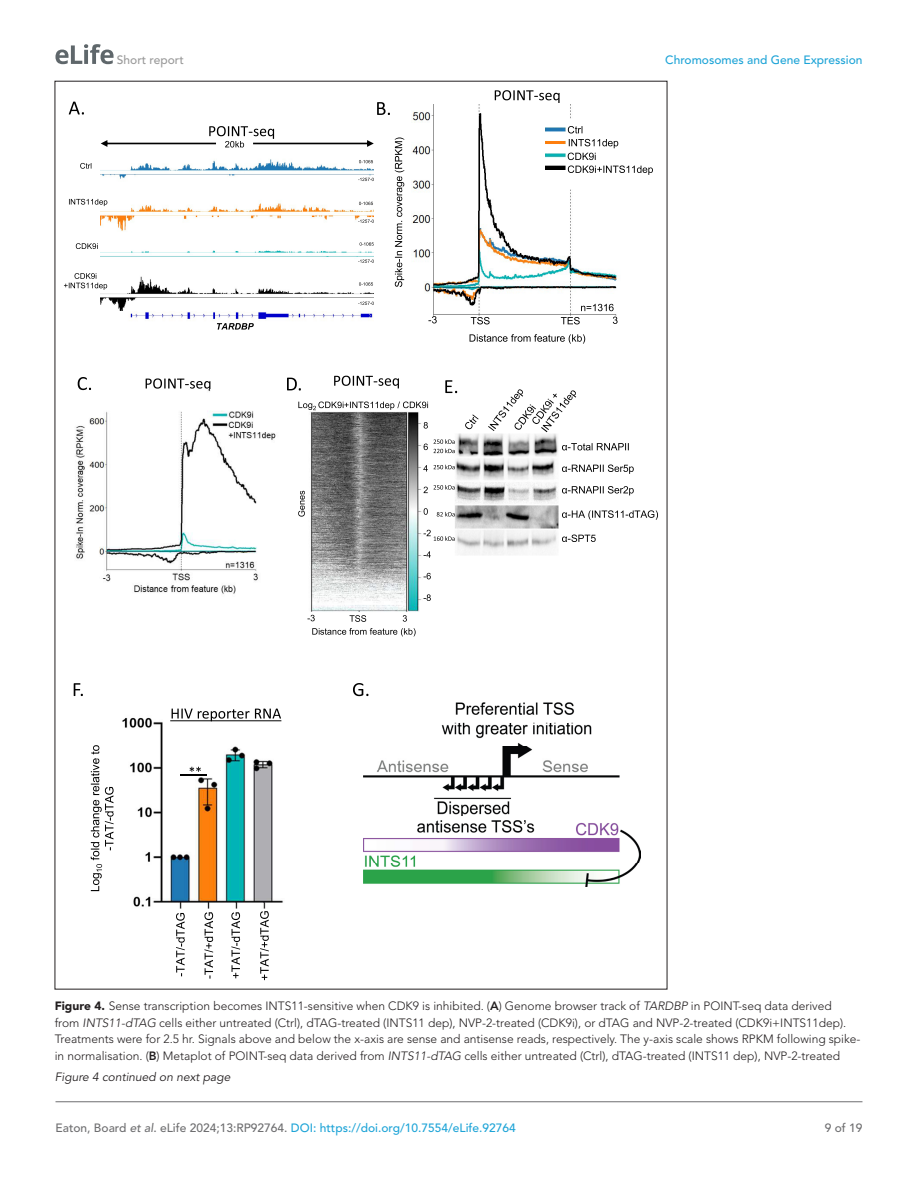
<style>
.page{position:relative;width:918px;height:1188px;background:#fff}
.page>*{position:absolute;margin:0;border:0;box-sizing:border-box;transform-origin:0 0}
.t1{font:300 12px/16.5px "Avenir LT Std";color:#231f20}
.t2{font:500 12px "Avenir LT Std";color:#1ea4d7}
.t3{font:italic 12px "Avenir LT Std";color:#231f20}
.t4{font:500 12px "Avenir LT Std";color:#9a9a9a}
.t5{font:500 12px "Avenir LT Std";color:#6e6e70}
.s1{font-weight:900}
.s2{font-weight:800}
.s3{font-style:italic}
.s4{color:#6e6e70}
.s5{font-style:italic;color:#6e6e70}
</style>
<div class="page">
<svg style="left:55px;top:44px;width:59px;height:20px"></svg>
<hr style="left:56px;top:1101px;width:806px;height:1px;background:#6e6e70">
<svg style="left:69px;top:102px;width:15px;height:13px"></svg>
<svg style="left:74px;top:683px;width:9px;height:13px"></svg>
<img style="left:122px;top:717px;width:30px;height:190px">
<img style="left:179px;top:903px;width:87px;height:6px">
<svg style="left:176px;top:913px;width:9px;height:63px"></svg>
<svg style="left:231px;top:912px;width:9px;height:66px"></svg>
<svg style="left:260px;top:911px;width:9px;height:69px"></svg>
<svg style="left:204px;top:912px;width:9px;height:67px"></svg>
<svg style="left:91px;top:745px;width:23px;height:146px"></svg>
<img style="left:153px;top:708px;width:130px;height:195px">
<svg style="left:170px;top:709px;width:111px;height:12px"></svg>
<img style="left:364px;top:702px;width:276px;height:184px">
<svg style="left:181px;top:767px;width:26px;height:9px"></svg>
<svg style="left:495px;top:90px;width:65px;height:13px"></svg>
<svg style="left:146px;top:378px;width:64px;height:11px"></svg>
<svg style="left:334px;top:376px;width:65px;height:12px"></svg>
<img style="left:412px;top:104px;width:207px;height:212px">
<svg style="left:470px;top:334px;width:115px;height:10px"></svg>
<svg style="left:395px;top:138px;width:9px;height:149px"></svg>
<svg style="left:581px;top:304px;width:33px;height:7px"></svg>
<svg style="left:541px;top:119px;width:112px;height:70px"></svg>
<svg style="left:428px;top:316px;width:9px;height:7px"></svg>
<svg style="left:471px;top:317px;width:19px;height:7px"></svg>
<svg style="left:613px;top:317px;width:5px;height:7px"></svg>
<svg style="left:561px;top:317px;width:19px;height:7px"></svg>
<img style="left:310px;top:412px;width:112px;height:208px">
<svg style="left:350px;top:615px;width:16px;height:7px"></svg>
<svg style="left:403px;top:615px;width:4px;height:7px"></svg>
<svg style="left:307px;top:615px;width:8px;height:6px"></svg>
<svg style="left:312px;top:628px;width:104px;height:9px"></svg>
<svg style="left:298px;top:402px;width:130px;height:8px"></svg>
<svg style="left:298px;top:491px;width:7px;height:26px"></svg>
<svg style="left:424px;top:422px;width:4px;height:7px"></svg>
<svg style="left:424px;top:444px;width:4px;height:6px"></svg>
<svg style="left:423px;top:465px;width:5px;height:7px"></svg>
<svg style="left:424px;top:487px;width:4px;height:6px"></svg>
<svg style="left:424px;top:508px;width:4px;height:7px"></svg>
<svg style="left:424px;top:551px;width:7px;height:7px"></svg>
<svg style="left:424px;top:573px;width:7px;height:6px"></svg>
<svg style="left:424px;top:594px;width:7px;height:7px"></svg>
<img style="left:75px;top:389px;width:201px;height:205px">
<svg style="left:562px;top:443px;width:67px;height:7px"></svg>
<svg style="left:562px;top:465px;width:72px;height:9px"></svg>
<svg style="left:562px;top:486px;width:72px;height:9px"></svg>
<svg style="left:562px;top:510px;width:96px;height:10px"></svg>
<svg style="left:562px;top:535px;width:34px;height:7px"></svg>
<svg style="left:465px;top:414px;width:14px;height:15px"></svg>
<svg style="left:488px;top:389px;width:88px;height:43px"></svg>
<img style="left:101px;top:159px;width:273px;height:152px">
<img style="left:130px;top:311px;width:243px;height:9px">
<svg style="left:359px;top:160px;width:14px;height:3px"></svg>
<svg style="left:359px;top:202px;width:14px;height:3px"></svg>
<svg style="left:360px;top:242px;width:14px;height:4px"></svg>
<svg style="left:359px;top:282px;width:14px;height:4px"></svg>
<svg style="left:358px;top:178px;width:16px;height:3px"></svg>
<svg style="left:358px;top:220px;width:16px;height:3px"></svg>
<svg style="left:358px;top:260px;width:16px;height:3px"></svg>
<svg style="left:358px;top:302px;width:16px;height:3px"></svg>
<svg style="left:217px;top:323px;width:37px;height:7px"></svg>
<svg style="left:80px;top:163px;width:11px;height:6px"></svg>
<svg style="left:69px;top:199px;width:38px;height:7px"></svg>
<svg style="left:76px;top:243px;width:22px;height:6px"></svg>
<svg style="left:64px;top:273px;width:43px;height:17px"></svg>
<svg style="left:101px;top:126px;width:273px;height:22px"></svg>
<img style="left:455px;top:434px;width:103px;height:121px">
<svg style="left:377px;top:102px;width:13px;height:13px"></svg>
<svg style="left:78px;top:377px;width:13px;height:13px"></svg>
<svg style="left:287px;top:378px;width:14px;height:13px"></svg>
<svg style="left:445px;top:380px;width:12px;height:13px"></svg>
<svg style="left:353px;top:683px;width:15px;height:13px"></svg>
<svg style="left:434px;top:439px;width:21px;height:14px"></svg>
<svg style="left:434px;top:465px;width:21px;height:4px"></svg>
<svg style="left:434px;top:485px;width:21px;height:5px"></svg>
<svg style="left:437px;top:512px;width:18px;height:4px"></svg>
<svg style="left:424px;top:530px;width:31px;height:11px"></svg>
<p class="t4" style="left:117px;top:53px;width:68px">Short report</p>
<p class="t2" style="left:665px;top:53px;width:199px">Chromosomes and Gene Expression</p>
<p class="t1" style="left:55px;top:998px;width:807px"><span class="s1">Figure 4.</span> Sense transcription becomes INTS11-sensitive when CDK9 is inhibited. (<span class="s2">A</span>) Genome browser track of <span class="s3">TARDBP</span> in POINT-seq data derived<br>from <span class="s3">INTS11-dTAG</span> cells either untreated (Ctrl), dTAG-treated (INTS11 dep), NVP-2-treated (CDK9i), or dTAG and NVP-2-treated (CDK9i+INTS11dep).<br>Treatments were for 2.5 hr. Signals above and below the x-axis are sense and antisense reads, respectively. The y-axis scale shows RPKM following spike&shy;in normalisation. (<span class="s2">B</span>) Metaplot of POINT-seq data derived from <span class="s3">INTS11-dTAG</span> cells either untreated (Ctrl), dTAG-treated (INTS11 dep), NVP-2-treated</p>
<p class="t3" style="left:55px;top:1070px;width:177px">Figure 4 continued on next page</p>
<p class="t2" style="left:56px;top:1121px;width:462px"><span class="s4">Eaton, Board</span> <span class="s5">et al</span><span class="s4">. eLife 2024;13:RP92764.</span> DOI: https://doi.org/10.7554/eLife.92764</p>
<p class="t5" style="left:825px;top:1121px;width:39px">9 of 19</p>
</div>
